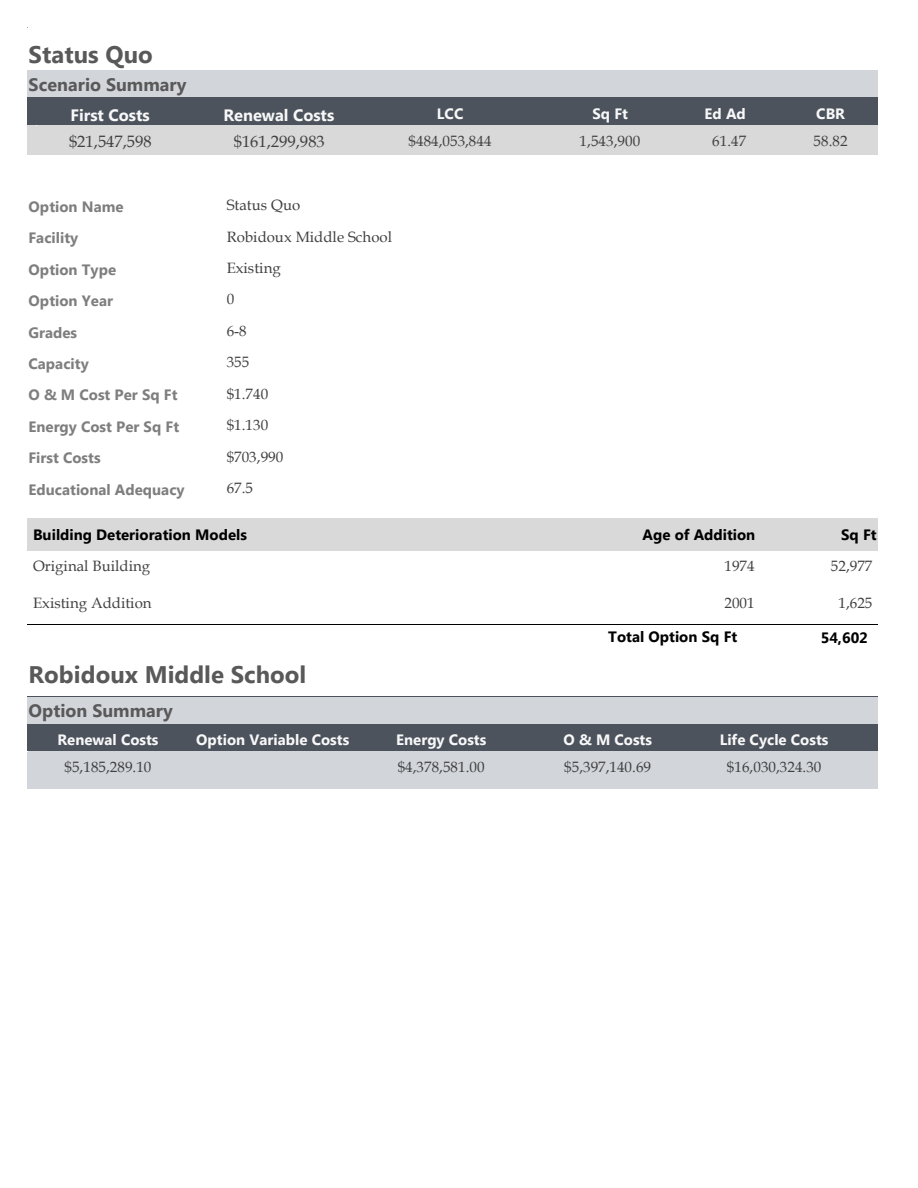
<style>
.page{position:relative;width:918px;height:1188px;background:#fff}
.page>*{position:absolute;margin:0;border:0;box-sizing:border-box;transform-origin:0 0}
.t1{font:700 24px "Segoe UI";color:#595959}
.t2{font:700 18px "Segoe UI";color:#595959}
.t3{font:16.5px "Book Antiqua";color:#404040}
.t4{font:700 16.5px "Segoe UI";color:#f8f8f9}
.t5{font:15px "Book Antiqua";letter-spacing:.005em;color:#404040}
.t6{font:700 15px "Segoe UI";color:#7e7e7e}
.t7{font:700 15px "Segoe UI";color:#f8f8f9}
.t8{font:700 15px "Segoe UI";color:#000}
</style>
<div class="page">
<div style="left:27px;top:70px;width:851px;height:27px;background:#d2d5da"></div>
<div style="left:27px;top:97px;width:851px;height:28px;background:#4c535c"></div>
<div style="left:27px;top:125px;width:851px;height:30px;background:#d9d9d9"></div>
<div style="left:27px;top:518px;width:851px;height:33px;background:#d9d9d9"></div>
<hr style="left:27px;top:625px;width:851px;height:1px;background:#000">
<div style="left:27px;top:697px;width:851px;height:55px;background:#4c535c"></div>
<div style="left:27px;top:697px;width:851px;height:27px;background:#d2d5da"></div>
<div style="left:27px;top:752px;width:851px;height:37px;background:#d2d5da"></div>
<h1 class="t1" style="left:29px;top:37px;width:126px">Status Quo</h1>
<p class="t2" style="left:29px;top:72px;width:159px">Scenario Summary</p>
<p class="t4" style="left:71px;top:103px;width:81px">First Costs</p>
<p class="t4" style="left:223px;top:103px;width:112px">Renewal Costs</p>
<p class="t7" style="left:437px;top:103px;width:28px">LCC</p>
<p class="t7" style="left:592px;top:103px;width:37px">Sq Ft</p>
<p class="t7" style="left:705px;top:103px;width:43px">Ed Ad</p>
<p class="t7" style="left:816px;top:103px;width:30px">CBR</p>
<p class="t3" style="left:69px;top:132px;width:84px">$21,547,598</p>
<p class="t3" style="left:234px;top:132px;width:93px">$161,299,983</p>
<p class="t5" style="left:409px;top:132px;width:85px">$484,053,844</p>
<p class="t5" style="left:580px;top:132px;width:62px">1,543,900</p>
<p class="t5" style="left:712px;top:132px;width:36px">61.47</p>
<p class="t5" style="left:814px;top:132px;width:35px">58.82</p>
<p class="t6" style="left:29px;top:196px;width:97px">Option Name</p>
<p class="t5" style="left:227px;top:196px;width:75px">Status Quo</p>
<p class="t6" style="left:29px;top:227px;width:51px">Facility</p>
<p class="t5" style="left:227px;top:228px;width:167px">Robidoux Middle School</p>
<p class="t6" style="left:29px;top:258px;width:89px">Option Type</p>
<p class="t5" style="left:227px;top:259px;width:56px">Existing</p>
<p class="t6" style="left:29px;top:290px;width:86px">Option Year</p>
<p class="t5" style="left:227px;top:291px;width:9px">0</p>
<p class="t6" style="left:29px;top:321px;width:50px">Grades</p>
<p class="t5" style="left:227px;top:322px;width:22px">6-8</p>
<p class="t6" style="left:29px;top:353px;width:62px">Capacity</p>
<p class="t5" style="left:227px;top:354px;width:24px">355</p>
<p class="t6" style="left:29px;top:384px;width:151px">O &amp; M Cost Per Sq Ft</p>
<p class="t5" style="left:227px;top:385px;width:43px">$1.740</p>
<p class="t6" style="left:29px;top:416px;width:152px">Energy Cost Per Sq Ft</p>
<p class="t5" style="left:227px;top:416px;width:43px">$1.130</p>
<p class="t6" style="left:29px;top:447px;width:74px">First Costs</p>
<p class="t5" style="left:227px;top:448px;width:58px">$703,990</p>
<p class="t6" style="left:29px;top:479px;width:158px">Educational Adequacy</p>
<p class="t5" style="left:227px;top:479px;width:28px">67.5</p>
<p class="t8" style="left:33px;top:524px;width:215px">Building Deterioration Models</p>
<p class="t8" style="left:643px;top:524px;width:114px">Age of Addition</p>
<p class="t8" style="left:841px;top:524px;width:37px">Sq Ft</p>
<p class="t5" style="left:33px;top:557px;width:119px">Original Building</p>
<p class="t5" style="left:724px;top:557px;width:32px">1974</p>
<p class="t5" style="left:831px;top:557px;width:43px">52,977</p>
<p class="t5" style="left:33px;top:594px;width:120px">Existing Addition</p>
<p class="t5" style="left:724px;top:594px;width:32px">2001</p>
<p class="t5" style="left:839px;top:594px;width:35px">1,625</p>
<p class="t8" style="left:608px;top:626px;width:131px">Total Option Sq Ft</p>
<p class="t8" style="left:821px;top:626px;width:49px">54,602</p>
<h1 class="t1" style="left:29px;top:658px;width:279px">Robidoux Middle School</h1>
<p class="t2" style="left:29px;top:698px;width:146px">Option Summary</p>
<p class="t7" style="left:58px;top:729px;width:103px">Renewal Costs</p>
<p class="t7" style="left:396px;top:729px;width:92px">Energy Costs</p>
<p class="t7" style="left:564px;top:729px;width:90px">O &amp; M Costs</p>
<p class="t7" style="left:720px;top:729px;width:110px">Life Cycle Costs</p>
<p class="t7" style="left:196px;top:729px;width:155px">Option Variable Costs</p>
<p class="t5" style="left:65px;top:758px;width:88px">$5,185,289.10</p>
<p class="t5" style="left:398px;top:758px;width:88px">$4,378,581.00</p>
<p class="t5" style="left:564px;top:758px;width:88px">$5,397,140.69</p>
<p class="t5" style="left:727px;top:758px;width:96px">$16,030,324.30</p>
</div>
